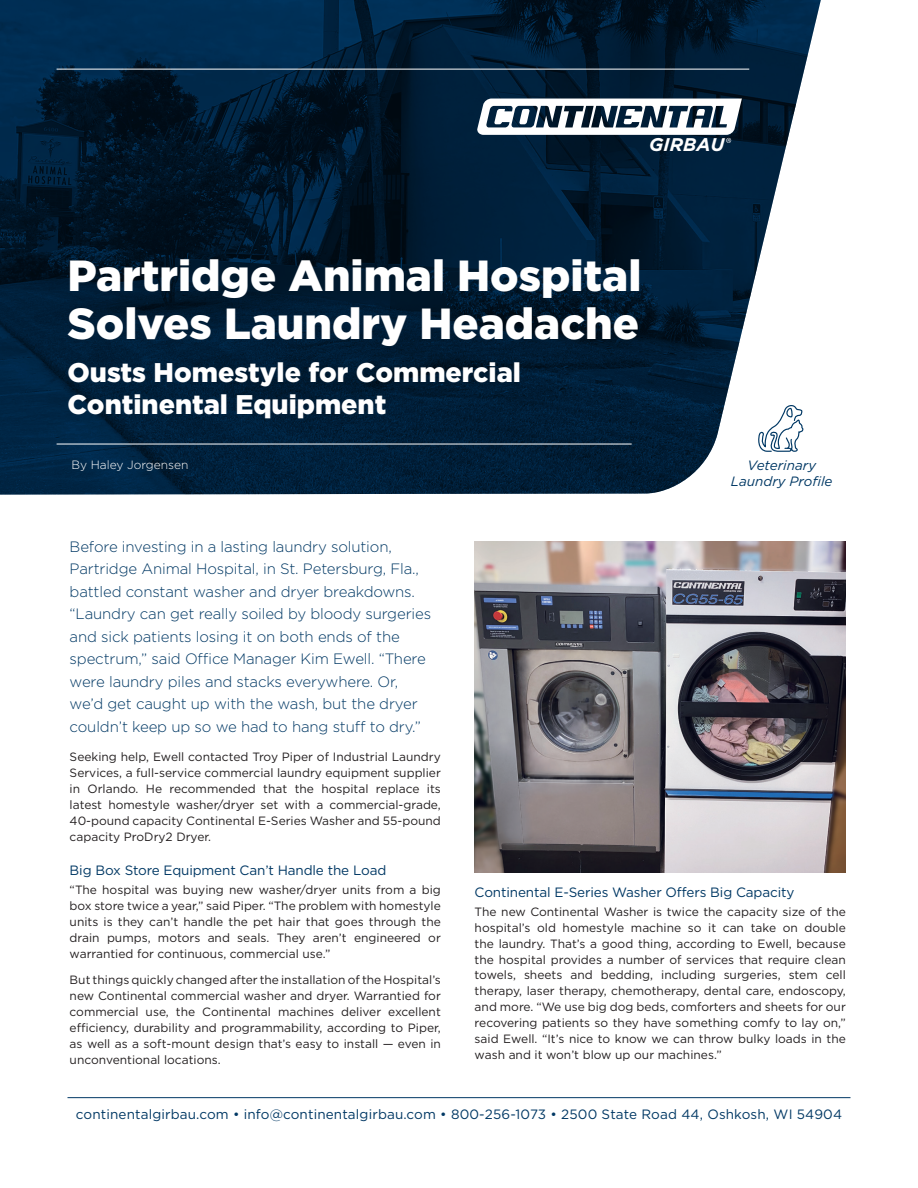
<style>
.page{position:relative;width:918px;height:1188px;background:#fff}
.page>*{position:absolute;margin:0;border:0;box-sizing:border-box;transform-origin:0 0}
.Headline{font:900 43.5px/48px "Gotham";color:#fff}
.Headline-2{font:900 27px/31.5px "Gotham";color:#fff}
.t1{font:italic 700 18.3px "Gotham";color:#fff}
.First_Paragraph{font:300 15px/22.5px "Gotham";letter-spacing:-.01em;color:#003864}
.Address_Copy{font:13.5px "Gotham";letter-spacing:.01em;color:#003864}
.subhead-body_copy{font:13.5px "Gotham";letter-spacing:-.01em;color:#003864}
.Market_Segment{font:italic 13.5px "Gotham";color:#003864}
.body_copy-no_indent{font:12px/15.9px "Gotham";color:#231f20;text-align:justify}
.author{font:300 12px "Gotham";color:#fff}
</style>
<div class="page">
<svg style="left:0;top:0;width:821px;height:495px;background:#112c43"></svg>
<hr style="left:57px;top:69px;width:692px;height:1px;background:#fff">
<hr style="left:68px;top:1097px;width:782px;height:1px;background:#003864">
<hr style="left:57px;top:444px;width:575px;height:1px;background:#fff">
<svg style="left:757px;top:392px;width:47px;height:103px"></svg>
<img style="left:475px;top:541px;width:371px;height:332px">
<svg style="left:477px;top:99px;width:265px;height:44px"></svg>
<h3 class="t1" style="left:649px;top:132px;width:77px">GIRBAU</h3>
<p class="Headline" style="left:68px;top:251px;width:575px">Partridge Animal Hospital<br>Solves Laundry Headache</p>
<p class="Headline-2" style="left:68px;top:357px;width:455px">Ousts Homestyle for Commercial<br>Continental Equipment</p>
<p class="author" style="left:72px;top:457px;width:118px">By Haley Jorgensen</p>
<p class="Market_Segment" style="left:748px;top:456px;width:70px">Veterinary</p>
<p class="Market_Segment" style="left:731px;top:473px;width:103px">Laundry Profile</p>
<p class="First_Paragraph" style="left:70px;top:535px;width:363px">Before investing in a lasting laundry solution, Partridge Animal Hospital, in St. Petersburg, Fla., battled constant washer and dryer breakdowns. “Laundry can get really soiled by bloody surgeries and sick patients losing it on both ends of the spectrum,” said Office Manager Kim Ewell. “There were laundry piles and stacks everywhere. Or, we’d get caught up with the wash, but the dryer couldn’t keep up so we had to hang stuff to dry.”</p>
<p class="body_copy-no_indent" style="left:70px;top:749px;width:373px">Seeking help, Ewell contacted Troy Piper of Industrial Laundry Services, a full-service commercial laundry equipment supplier in Orlando. He recommended that the hospital replace its latest homestyle washer/dryer set with a commercial-grade, 40-pound capacity Continental E-Series Washer and 55-pound capacity ProDry2 Dryer.</p>
<p class="subhead-body_copy" style="left:70px;top:862px;width:318px">Big Box Store Equipment Can’t Handle the Load</p>
<p class="body_copy-no_indent" style="left:70px;top:882px;width:373px">“The hospital was buying new washer/dryer units from a big box store twice a year,” said Piper. “The problem with homestyle units is they can’t handle the pet hair that goes through the drain pumps, motors and seals. They aren’t engineered or warrantied for continuous, commercial use.”</p>
<p class="body_copy-no_indent" style="left:70px;top:972px;width:373px">But things quickly changed after the installation of the Hospital’s new Continental commercial washer and dryer. Warrantied for commercial use, the Continental machines deliver excellent efficiency, durability and programmability, according to Piper, as well as a soft-mount design that’s easy to install — even in unconventional locations.</p>
<p class="subhead-body_copy" style="left:475px;top:884px;width:321px">Continental E-Series Washer Offers Big Capacity</p>
<p class="body_copy-no_indent" style="left:475px;top:903px;width:373px">The new Continental Washer is twice the capacity size of the hospital’s old homestyle machine so it can take on double the laundry. That’s a good thing, according to Ewell, because the hospital provides a number of services that require clean towels, sheets and bedding, including surgeries, stem cell therapy, laser therapy, chemotherapy, dental care, endoscopy, and more. “We use big dog beds, comforters and sheets for our recovering patients so they have something comfy to lay on,” said Ewell. “It’s nice to know we can throw bulky loads in the wash and it won’t blow up our machines.”</p>
<p class="Address_Copy" style="left:76px;top:1105px;width:768px">continentalgirbau.com • info@continentalgirbau.com • 800-256-1073 • 2500 State Road 44, Oshkosh, WI 54904</p>
</div>
